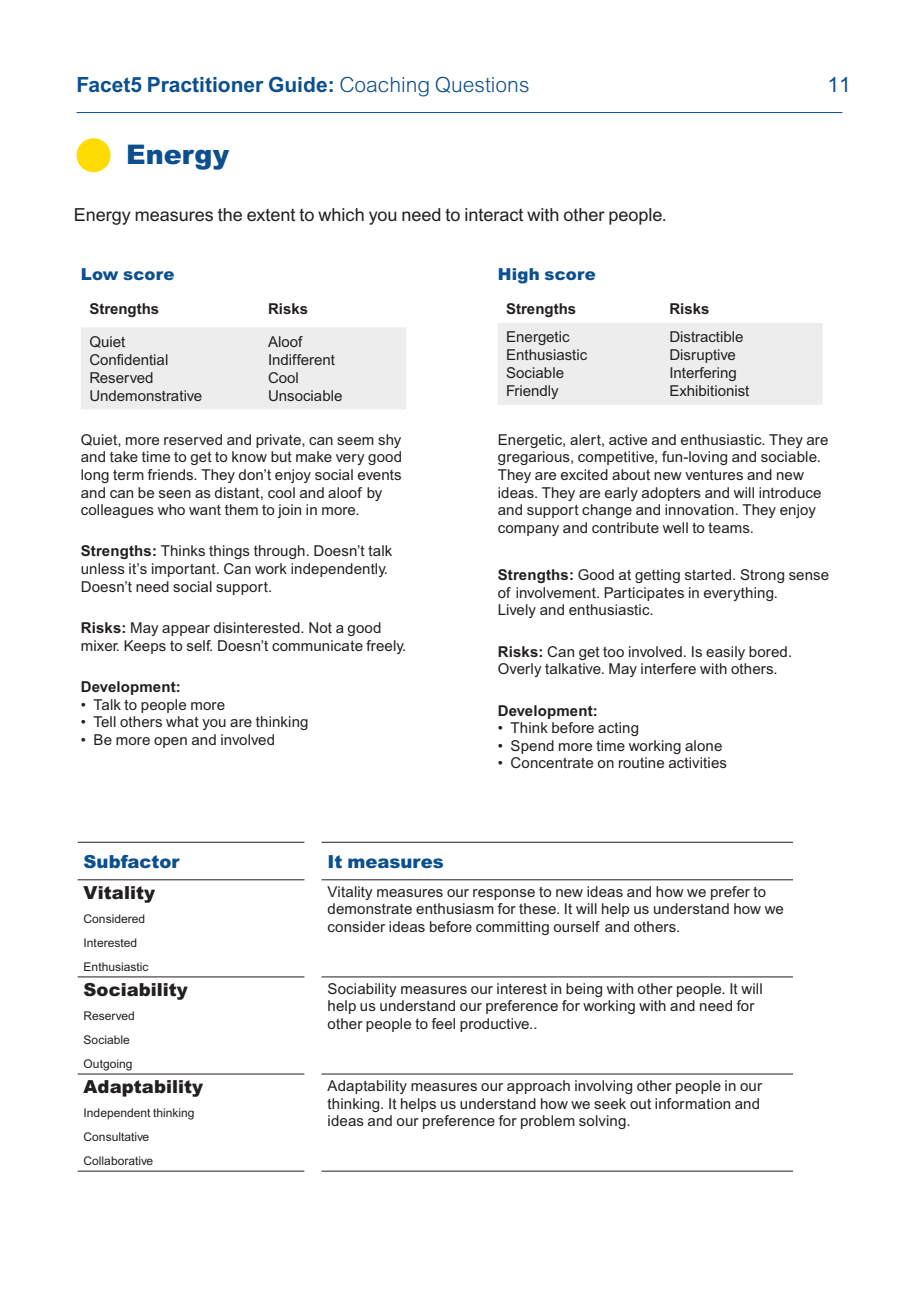
<style>
.page{position:relative;width:919px;height:1289px;background:#fff}
.page>*{position:absolute;margin:0;border:0;box-sizing:border-box;transform-origin:0 0}
.t1{font:900 27px "Arial MT Pro";color:#0b4f8e}
.t2{font:700 21px "Arial MT Pro";color:#0b4f8e}
.t3{font:21px "Arial MT Pro";color:#0b4f8e}
.t4{font:18px "Arial MT Pro";color:#231f20}
.t5{font:900 18px "Arial MT Pro";color:#231f20}
.t6{font:900 18px "Arial MT Pro";color:#0b4f8e}
.t7{font:900 16.5px "Arial MT Pro";letter-spacing:.01em;color:#0b4f8e}
.t8{font:15px/17.7px "Arial MT Pro";letter-spacing:.01em;color:#231f20}
.t9{font:700 15px "Arial MT Pro";color:#231f20}
.t10{font:12px/24px "Arial MT Pro";color:#231f20}
.s1{font-weight:300}
.s2{font-weight:700}
</style>
<div class="page">
<hr style="left:77px;top:112px;width:765px;height:1px;background:#0b4f8e">
<hr style="left:78px;top:976px;width:226px;height:1px;background:#231f20">
<hr style="left:78px;top:842px;width:226px;height:1px;background:#231f20">
<hr style="left:78px;top:879px;width:226px;height:1px;background:#231f20">
<hr style="left:321px;top:842px;width:472px;height:1px;background:#231f20">
<hr style="left:321px;top:879px;width:472px;height:1px;background:#231f20">
<hr style="left:321px;top:976px;width:472px;height:1px;background:#231f20">
<hr style="left:78px;top:1073px;width:226px;height:1px;background:#231f20">
<hr style="left:78px;top:1170px;width:226px;height:1px;background:#231f20">
<hr style="left:321px;top:1073px;width:472px;height:1px;background:#231f20">
<hr style="left:321px;top:1170px;width:472px;height:1px;background:#231f20">
<div style="left:81px;top:327px;width:325px;height:82px;background:#ecedec"></div>
<div style="left:498px;top:323px;width:324px;height:82px;background:#ecedec"></div>
<div style="left:77px;top:138px;width:34px;height:34px;background:#ffdc01;border-radius:50%"></div>
<h2 class="t2" style="left:77px;top:72px;width:454px">Facet5 Practitioner Guide: <span class="s1">Coaching Questions</span></h2>
<h2 class="t3" style="left:827px;top:72px;width:25px">11</h2>
<h1 class="t1" style="left:126px;top:137px;width:105px">Energy</h1>
<p class="t4" style="left:74px;top:204px;width:594px">Energy measures the extent to which you need to interact with other people.</p>
<p class="t7" style="left:81px;top:264px;width:95px">Low score</p>
<p class="t9" style="left:89px;top:300px;width:71px">Strengths</p>
<p class="t9" style="left:268px;top:300px;width:42px">Risks</p>
<p class="t8" style="left:89px;top:333px;width:114px">Quiet<br>Confidential<br>Reserved<br>Undemonstrative</p>
<p class="t8" style="left:268px;top:333px;width:76px">Aloof<br>Indifferent<br>Cool<br>Unsociable</p>
<p class="t8" style="left:81px;top:431px;width:323px">Quiet, more reserved and private, can seem shy and take time to get to know but make very good long term friends. They don’t enjoy social events and can be seen as distant, cool and aloof by colleagues who want them to join in more.</p>
<p class="t8" style="left:81px;top:543px;width:313px"><span class="s2">Strengths:</span> Thinks things through. Doesn’t talk unless it’s important. Can work independently.<br>Doesn’t need social support.</p>
<p class="t8" style="left:81px;top:619px;width:327px"><span class="s2">Risks:</span> May appear disinterested. Not a good mixer. Keeps to self. Doesn’t communicate freely.</p>
<p class="t9" style="left:81px;top:677px;width:102px">Development:</p>
<p class="t8" style="left:81px;top:696px;width:146px">• Talk to people more</p>
<p class="t8" style="left:81px;top:713px;width:229px">• Tell others what you are thinking</p>
<p class="t8" style="left:81px;top:731px;width:196px">• Be more open and involved</p>
<p class="t7" style="left:497px;top:264px;width:99px">High score</p>
<p class="t9" style="left:506px;top:300px;width:71px">Strengths</p>
<p class="t9" style="left:669px;top:300px;width:42px">Risks</p>
<p class="t8" style="left:506px;top:329px;width:82px">Energetic<br>Enthusiastic<br>Sociable<br>Friendly</p>
<p class="t8" style="left:669px;top:329px;width:82px">Distractible<br>Disruptive<br>Interfering<br>Exhibitionist</p>
<p class="t8" style="left:497px;top:431px;width:332px">Energetic, alert, active and enthusiastic. They are gregarious, competitive, fun-loving and sociable.<br>They are excited about new ventures and new ideas. They are early adopters and will introduce and support change and innovation. They enjoy company and contribute well to teams.</p>
<p class="t8" style="left:497px;top:566px;width:333px"><span class="s2">Strengths:</span> Good at getting started. Strong sense of involvement. Participates in everything.<br>Lively and enthusiastic.</p>
<p class="t8" style="left:497px;top:643px;width:296px"><span class="s2">Risks:</span> Can get too involved. Is easily bored.<br>Overly talkative. May interfere with others.</p>
<p class="t9" style="left:497px;top:701px;width:102px">Development:</p>
<p class="t8" style="left:497px;top:719px;width:143px">• Think before acting</p>
<p class="t8" style="left:497px;top:737px;width:226px">• Spend more time working alone</p>
<p class="t8" style="left:497px;top:755px;width:231px">• Concentrate on routine activities</p>
<p class="t6" style="left:84px;top:849px;width:97px">Subfactor</p>
<p class="t6" style="left:327px;top:849px;width:118px">It measures</p>
<p class="t5" style="left:84px;top:881px;width:73px">Vitality</p>
<p class="t10" style="left:84px;top:907px;width:66px">Considered<br>Interested<br>Enthusiastic</p>
<p class="t8" style="left:327px;top:883px;width:458px">Vitality measures our response to new ideas and how we prefer to demonstrate enthusiasm for these. It will help us understand how we consider ideas before committing ourself and others.</p>
<p class="t5" style="left:84px;top:978px;width:106px">Sociability</p>
<p class="t10" style="left:84px;top:1004px;width:53px">Reserved<br>Sociable<br>Outgoing</p>
<p class="t5" style="left:84px;top:1075px;width:121px">Adaptability</p>
<p class="t10" style="left:84px;top:1101px;width:112px">Independent thinking<br>Consultative<br>Collaborative</p>
<p class="t8" style="left:327px;top:980px;width:436px">Sociability measures our interest in being with other people. It will help us understand our preference for working with and need for other people to feel productive..</p>
<p class="t8" style="left:327px;top:1077px;width:436px">Adaptability measures our approach involving other people in our thinking. It helps us understand how we seek out information and ideas and our preference for problem solving.</p>
</div>
